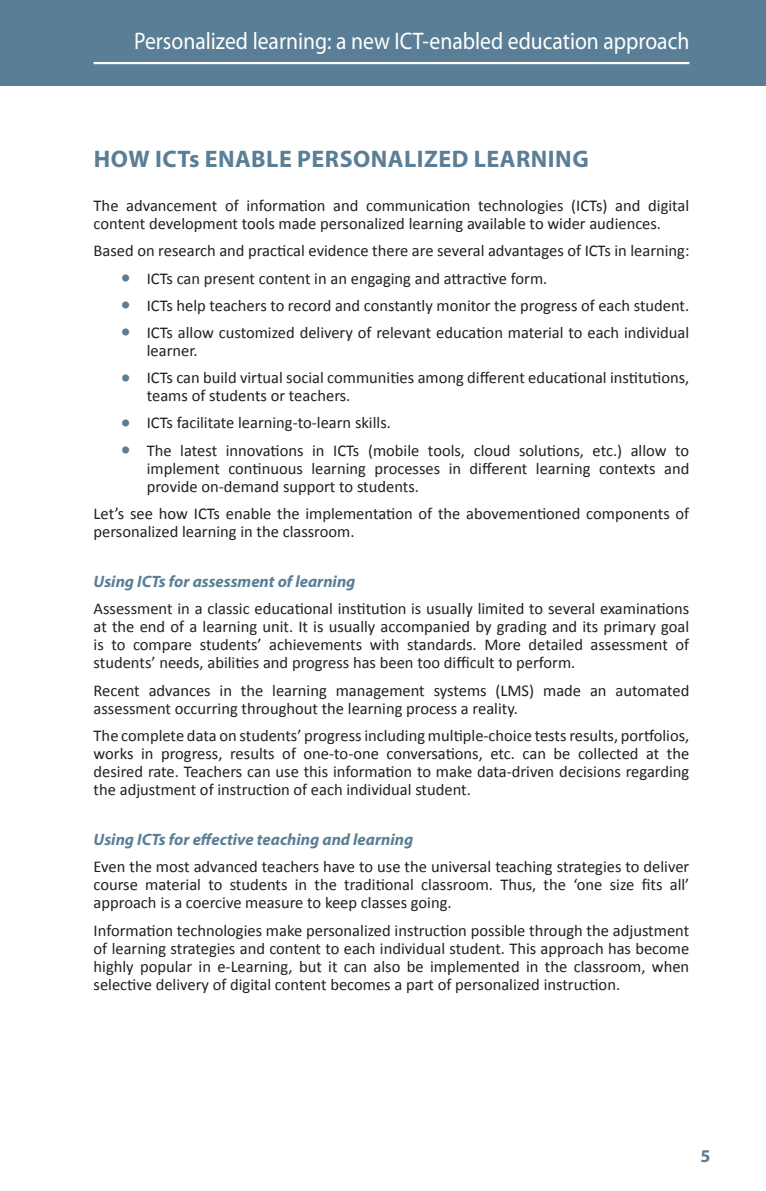
<style>
.page{position:relative;width:766px;height:1191px;background:#fff}
.page>*{position:absolute;margin:0;border:0;box-sizing:border-box;transform-origin:0 0}
.t1{font:24px "Myriad Pro";color:#fff;scale:.9 1}
.t2{font:700 24px "Myriad Pro";letter-spacing:.02em;color:#597e96}
.t3{font:700 18px "Myriad Pro";color:#597e96}
.t4{font:16.5px/18.1px "Calibri";color:#231f20}
.t5{font:italic 700 16.5px "Myriad Pro";color:#597e96}
.s1{font-size:22.5px;color:#597e96}
</style>
<div class="page">
<div style="left:0;top:0;width:765px;height:85px;background:#597e96"></div>
<hr style="left:94px;top:62px;width:595px;height:2px;background:#fff">
<h1 class="t1" style="left:134px;top:32px;width:618px">Personalized learning: a new ICT-enabled education approach</h1>
<h1 class="t2" style="left:94px;top:150px;width:496px">HOW ICTs ENABLE PERSONALIZED LEARNING</h1>
<p class="t4" style="left:94px;top:198px;width:597px">The advancement of information and communication technologies (ICTs) and digital content development tools made personalized learning available to wider audiences.</p>
<p class="t4" style="left:94px;top:243px;width:597px">Based on research and practical evidence there are several advantages of ICTs in learning:</p>
<p class="t4" style="left:120px;top:270px;width:428px"><span class="s1">•</span> ICTs can present content in an engaging and attractive form.</p>
<p class="t4" style="left:120px;top:297px;width:570px"><span class="s1">•</span> ICTs help teachers to record and constantly monitor the progress of each student.</p>
<p class="t4" style="left:147px;top:325px;width:544px;text-indent:-27px"><span class="s1">•</span> ICTs allow customized delivery of relevant education material to each individual learner.</p>
<p class="t4" style="left:147px;top:370px;width:544px;text-indent:-27px"><span class="s1">•</span> ICTs can build virtual social communities among different educational institutions, teams of students or teachers.</p>
<p class="t4" style="left:120px;top:415px;width:272px"><span class="s1">•</span> ICTs facilitate learning-to-learn skills.</p>
<p class="t4" style="left:147px;top:442px;width:544px;text-align:justify;text-indent:-27px"><span class="s1">•</span> The latest innovations in ICTs (mobile tools, cloud solutions, etc.) allow to implement continuous learning processes in different learning contexts and provide on-demand support to students.</p>
<p class="t4" style="left:94px;top:506px;width:597px">Let’s see how ICTs enable the implementation of the abovementioned components of personalized learning in the classroom.</p>
<p class="t5" style="left:94px;top:575px;width:263px">Using ICTs for assessment of learning</p>
<p class="t4" style="left:94px;top:601px;width:597px;text-align:justify">Assessment in a classic educational institution is usually limited to several examinations at the end of a learning unit. It is usually accompanied by grading and its primary goal is to compare students’ achievements with standards. More detailed assessment of students’ needs, abilities and progress has been too difficult to perform.</p>
<p class="t4" style="left:94px;top:682px;width:597px">Recent advances in the learning management systems (LMS) made an automated assessment occurring throughout the learning process a reality.</p>
<p class="t4" style="left:94px;top:727px;width:597px;text-align:justify">The complete data on students’ progress including multiple-choice tests results, portfolios, works in progress, results of one-to-one conversations, etc. can be collected at the desired rate. Teachers can use this information to make data-driven decisions regarding the adjustment of instruction of each individual student.</p>
<p class="t5" style="left:94px;top:833px;width:321px">Using ICTs for effective teaching and learning</p>
<p class="t4" style="left:94px;top:859px;width:597px;text-align:justify">Even the most advanced teachers have to use the universal teaching strategies to deliver course material to students in the traditional classroom. Thus, the ‘one size fits all’ approach is a coercive measure to keep classes going.</p>
<p class="t4" style="left:94px;top:922px;width:597px;text-align:justify">Information technologies make personalized instruction possible through the adjustment of learning strategies and content to each individual student. This approach has become highly popular in e-Learning, but it can also be implemented in the classroom, when selective delivery of digital content becomes a part of personalized instruction.</p>
<p class="t3" style="left:700px;top:1149px;width:11px">5</p>
</div>
